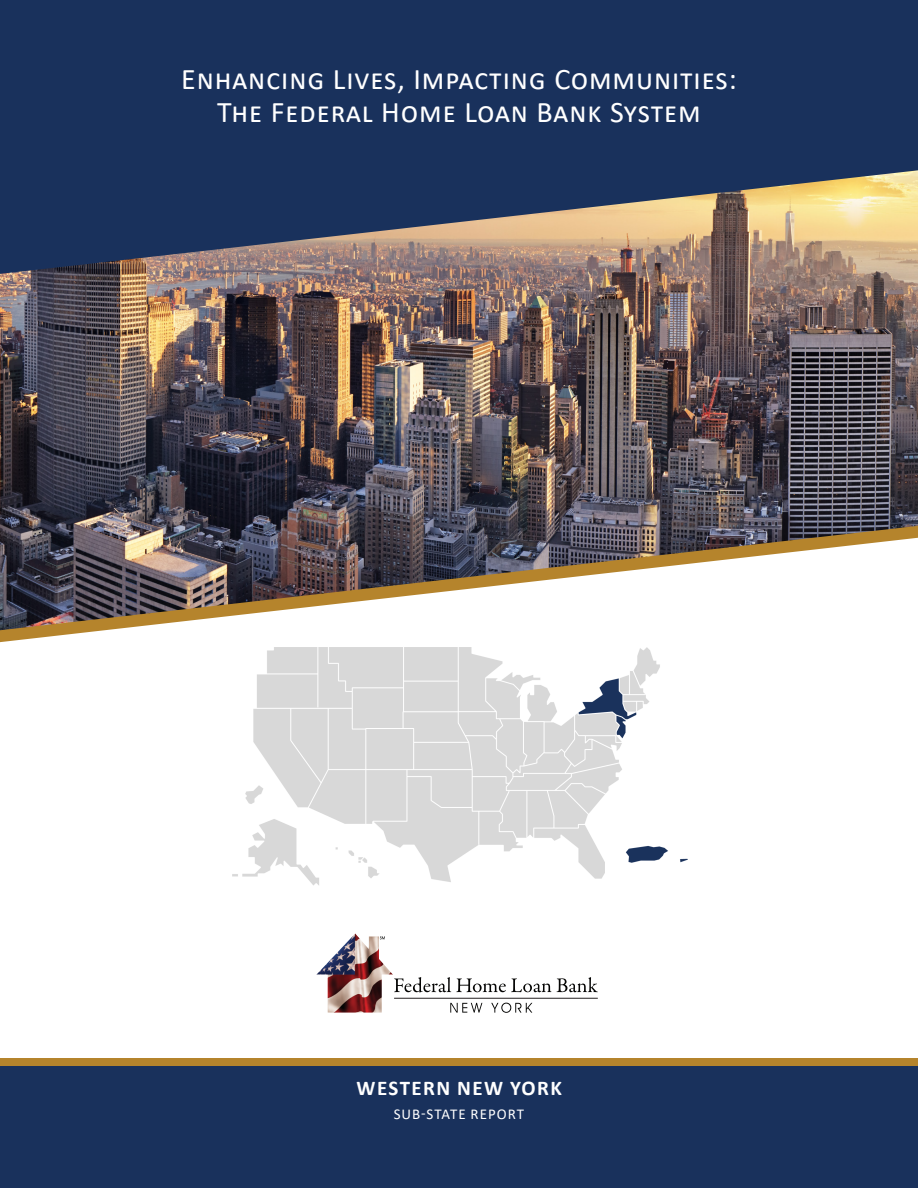
<style>
.page{position:relative;width:918px;height:1188px;background:#fff}
.page>*{position:absolute;margin:0;border:0;box-sizing:border-box;transform-origin:0 0}
.t1{font:30px "Calibri";letter-spacing:.03em;color:#fff}
.t2{font:700 21px "Calibri";letter-spacing:.07em;color:#fff}
.t3{font:15px "Calibri";letter-spacing:.07em;color:#fff}
</style>
<div class="page">
<img style="left:0;top:274px;width:918px;height:252px">
<svg style="left:0;top:0;width:918px;height:274px;background:#384663"></svg>
<svg style="left:0;top:526px;width:918px;height:116px"></svg>
<div style="left:0;top:1062px;width:918px;height:126px;background:#19315c"></div>
<div style="left:0;top:1059px;width:918px;height:7px;background:#b5842c"></div>
<img style="left:227px;top:635px;width:464px;height:251px">
<img style="left:316px;top:933px;width:77px;height:80px">
<svg style="left:380px;top:936px;width:5px;height:3px"></svg>
<svg style="left:394px;top:977px;width:157px;height:15px"></svg>
<svg style="left:557px;top:977px;width:41px;height:15px"></svg>
<svg style="left:450px;top:1003px;width:32px;height:10px"></svg>
<svg style="left:491px;top:1003px;width:41px;height:10px"></svg>
<hr style="left:394px;top:998px;width:204px;height:1px;background:#231f20">
<p class="t1" style="left:181px;top:58px;width:557px">Enhancing Lives, Impacting Communities:</p>
<p class="t1" style="left:217px;top:91px;width:485px">The Federal Home Loan Bank System</p>
<p class="t2" style="left:357px;top:1073px;width:207px">WESTERN NEW YORK</p>
<p class="t3" style="left:394px;top:1104px;width:132px">SUB-STATE REPORT</p>
</div>
